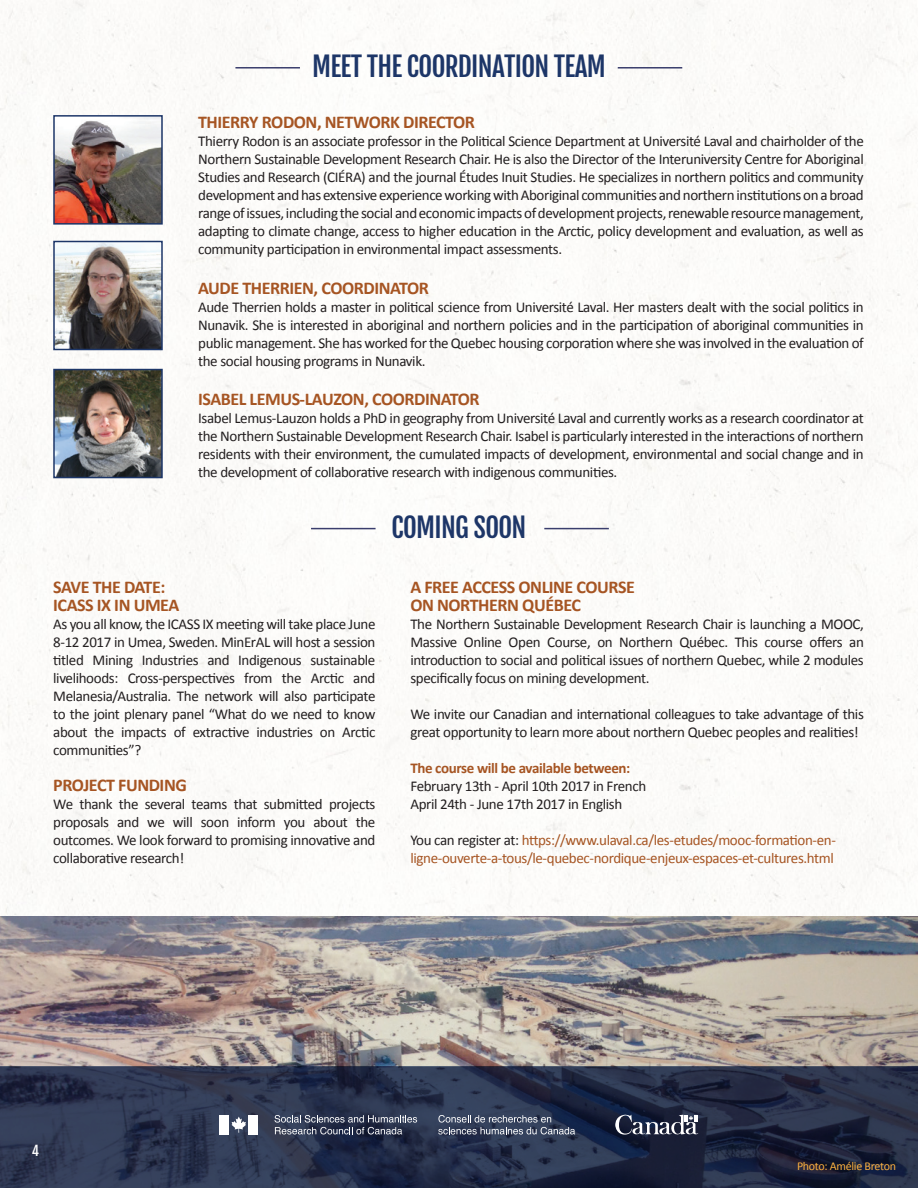
<style>
.page{position:relative;width:918px;height:1188px;background:#fff}
.page>*{position:absolute;margin:0;border:0;box-sizing:border-box;transform-origin:0 0}
.t1{font:27px "Fjalla One";letter-spacing:-.025em;color:#1d3668}
.t2{font:700 18px "Calibri";letter-spacing:-.025em;color:#a65523}
.t3{font:15px/18px "Calibri";letter-spacing:-.025em;color:#231f20;text-align:justify}
.t4{font:15px/18px "Calibri";letter-spacing:-.025em;color:#a65523}
.t5{font:700 15px "Calibri";letter-spacing:-.025em;color:#a65523}
.t6{font:13.5px "Fjalla One";color:#fff}
.t7{font:12px "Calibri";letter-spacing:-.025em;color:#fbb03f}
.s1{color:#231f20}
</style>
<div class="page">
<img style="left:0;top:0;width:918px;height:917px">
<img style="left:0;top:917px;width:918px;height:149px">
<img style="left:917px;top:318px;width:1px;height:160px">
<svg style="left:0;top:1066px;width:918px;height:122px;background:#272f49"></svg>
<hr style="left:917px;top:478px;width:1px;height:289px;background:#1d3668">
<svg style="left:231px;top:1117px;width:15px;height:16px"></svg>
<div style="left:249px;top:1115px;width:9px;height:19px;background:#fff"></div>
<div style="left:220px;top:1115px;width:9px;height:19px;background:#fff"></div>
<svg style="left:275px;top:1115px;width:142px;height:20px;background:#545b70"></svg>
<svg style="left:438px;top:1115px;width:137px;height:20px;background:#566077"></svg>
<svg style="left:615px;top:1114px;width:84px;height:21px"></svg>
<img style="left:56px;top:118px;width:104px;height:104px">
<div style="left:53px;top:115px;width:110px;height:110px;border:2px solid #1d3668"></div>
<img style="left:56px;top:244px;width:104px;height:103px">
<div style="left:53px;top:241px;width:110px;height:109px;border:2px solid #1d3668"></div>
<img style="left:56px;top:372px;width:104px;height:103px">
<div style="left:53px;top:369px;width:110px;height:109px;border:2px solid #1d3668"></div>
<hr style="left:618px;top:67px;width:64px;height:2px;background:#3a3e6d">
<hr style="left:544px;top:528px;width:65px;height:1px;background:#3a3e6d">
<hr style="left:235px;top:67px;width:65px;height:2px;background:#3a3e6d">
<hr style="left:311px;top:528px;width:65px;height:1px;background:#3a3e6d">
<p class="t1" style="left:312px;top:50px;width:295px">MEET THE COORDINATION TEAM</p>
<p class="t2" style="left:198px;top:109px;width:278px">THIERRY RODON, NETWORK DIRECTOR</p>
<p class="t3" style="left:198px;top:131px;width:667px">Thierry Rodon is an associate professor in the Political Science Department at Université Laval and chairholder of the Northern Sustainable Development Research Chair. He is also the Director of the Interuniversity Centre for Aboriginal Studies and Research (CIÉRA) and the journal Études Inuit Studies. He specializes in northern politics and community development and has extensive experience working with Aboriginal communities and northern institutions on a broad range of issues, including the social and economic impacts of development projects, renewable resource management, adapting to climate change, access to higher education in the Arctic, policy development and evaluation, as well as community participation in environmental impact assessments.</p>
<p class="t2" style="left:198px;top:275px;width:232px">AUDE THERRIEN, COORDINATOR</p>
<p class="t3" style="left:198px;top:297px;width:667px">Aude Therrien holds a master in political science from Université Laval. Her masters dealt with the social politics in Nunavik. She is interested in aboriginal and northern policies and in the participation of aboriginal communities in public management. She has worked for the Quebec housing corporation where she was involved in the evaluation of the social housing programs in Nunavik.</p>
<p class="t2" style="left:198px;top:386px;width:283px">ISABEL LEMUS-LAUZON, COORDINATOR</p>
<p class="t3" style="left:198px;top:408px;width:667px">Isabel Lemus-Lauzon holds a PhD in geography from Université Laval and currently works as a research coordinator at the Northern Sustainable Development Research Chair. Isabel is particularly interested in the interactions of northern residents with their environment, the cumulated impacts of development, environmental and social change and in the development of collaborative research with indigenous communities.</p>
<p class="t2" style="left:53px;top:574px;width:114px">SAVE THE DATE:</p>
<p class="t2" style="left:53px;top:592px;width:128px">ICASS IX IN UMEA</p>
<p class="t3" style="left:53px;top:615px;width:324px">As you all know, the ICASS IX meeting will take place June 8-12 2017 in Umea, Sweden. MinErAL will host a session titled Mining Industries and Indigenous sustainable livelihoods: Cross-perspectives from the Arctic and Melanesia/Australia. The network will also participate to the joint plenary panel “What do we need to know about the impacts of extractive industries on Arctic communities”?</p>
<p class="t2" style="left:53px;top:772px;width:135px">PROJECT FUNDING</p>
<p class="t3" style="left:53px;top:795px;width:324px">We thank the several teams that submitted projects proposals and we will soon inform you about the outcomes. We look forward to promising innovative and collaborative research!</p>
<p class="t1" style="left:391px;top:511px;width:137px">COMING SOON</p>
<p class="t2" style="left:410px;top:574px;width:226px">A FREE ACCESS ONLINE COURSE</p>
<p class="t2" style="left:410px;top:592px;width:172px">ON NORTHERN QUÉBEC</p>
<p class="t3" style="left:410px;top:615px;width:455px">The Northern Sustainable Development Research Chair is launching a MOOC, Massive Online Open Course, on Northern Québec. This course offers an introduction to social and political issues of northern Quebec, while 2 modules specifically focus on mining development.</p>
<p class="t3" style="left:410px;top:705px;width:455px">We invite our Canadian and international colleagues to take advantage of this great opportunity to learn more about northern Quebec peoples and realities!</p>
<p class="t5" style="left:410px;top:758px;width:221px">The course will be available between:</p>
<p class="t3" style="left:410px;top:777px;width:237px">February 13th - April 10th 2017 in French</p>
<p class="t3" style="left:410px;top:795px;width:213px">April 24th - June 17th 2017 in English</p>
<p class="t4" style="left:410px;top:831px;width:427px"><span class="s1">You can register at:</span> https://www.ulaval.ca/les-etudes/mooc-formation-en&shy;ligne-ouverte-a-tous/le-quebec-nordique-enjeux-espaces-et-cultures.html</p>
<p class="t6" style="left:32px;top:1142px;width:9px">4</p>
<p class="t7" style="left:797px;top:1158px;width:100px">Photo: Amélie Breton</p>
</div>
